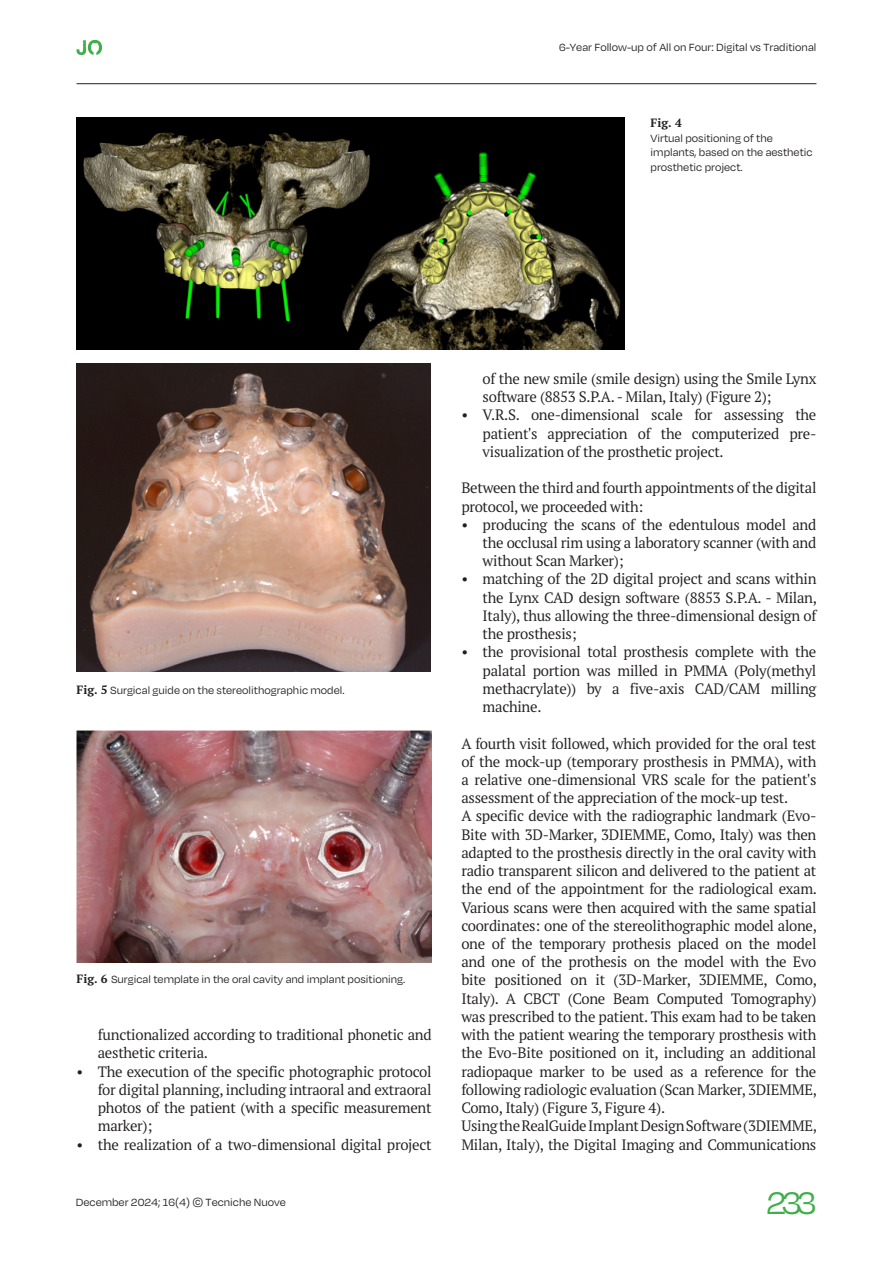
<style>
.page{position:relative;width:893px;height:1263px;background:#fff}
.page>*{position:absolute;margin:0;border:0;box-sizing:border-box;transform-origin:0 0}
.t1{font:36px "Degular";color:#40ae49}
.t2{font:15px/18.3px "PT Serif Pro";letter-spacing:-.02em;color:#231f20;text-align:justify}
.t3{font:12px/14.4px "Degular";color:#231f20}
.t4{font:700 12px "PT Serif Pro";color:#231f20}
.s1{font-family:"PT Serif Pro";font-weight:700}
</style>
<div class="page">
<hr style="left:77px;top:83px;width:739px;height:1px;background:#231f20">
<svg style="left:77px;top:40px;width:25px;height:15px"></svg>
<img style="left:77px;top:118px;width:547px;height:231px">
<img style="left:77px;top:364px;width:353px;height:308px">
<img style="left:77px;top:730px;width:354px;height:232px">
<p class="t3" style="left:559px;top:40px;width:259px">6-Year Follow-up of All on Four: Digital vs Traditional</p>
<p class="t4" style="left:651px;top:115px;width:33px">Fig. 4</p>
<p class="t3" style="left:651px;top:130px;width:164px">Virtual positioning of the implants, based on the aesthetic prosthetic project.</p>
<p class="t3" style="left:77px;top:682px;width:269px"><span class="s1">Fig. 5</span> Surgical guide on the stereolithographic model.</p>
<p class="t3" style="left:77px;top:972px;width:330px"><span class="s1">Fig. 6</span> Surgical template in the oral cavity and implant positioning.</p>
<p class="t2" style="left:98px;top:1025px;width:335px">functionalized according to traditional phonetic and aesthetic criteria.</p>
<p class="t2" style="left:98px;top:1062px;width:335px;text-indent:-21px">• The execution of the specific photographic protocol for digital planning, including intraoral and extraoral photos of the patient (with a specific measurement marker);</p>
<p class="t2" style="left:77px;top:1135px;width:357px">• the realization of a two-dimensional digital project</p>
<p class="t2" style="left:483px;top:369px;width:335px">of the new smile (smile design) using the Smile Lynx software (8853 S.P.A. - Milan, Italy) (Figure 2);</p>
<p class="t2" style="left:483px;top:406px;width:335px;text-indent:-21px">• V.R.S. one-dimensional scale for assessing the patient's appreciation of the computerized pre&shy;visualization of the prosthetic project.</p>
<p class="t2" style="left:461px;top:479px;width:357px">Between the third and fourth appointments of the digital protocol, we proceeded with:</p>
<p class="t2" style="left:483px;top:515px;width:335px;text-indent:-21px">• producing the scans of the edentulous model and the occlusal rim using a laboratory scanner (with and without Scan Marker);</p>
<p class="t2" style="left:483px;top:570px;width:336px;text-indent:-21px">• matching of the 2D digital project and scans within the Lynx CAD design software (8853 S.P.A. - Milan, Italy), thus allowing the three-dimensional design of the prosthesis;</p>
<p class="t2" style="left:483px;top:643px;width:335px;text-indent:-21px">• the provisional total prosthesis complete with the palatal portion was milled in PMMA (Poly(methyl methacrylate)) by a five-axis CAD/CAM milling machine.</p>
<p class="t2" style="left:461px;top:734px;width:357px;text-align:left">A fourth visit followed, which provided for the oral test of the mock-up (temporary prosthesis in PMMA), with a relative one-dimensional VRS scale for the patient's assessment of the appreciation of the mock-up test.<br>A specific device with the radiographic landmark (Evo-Bite with 3D-Marker, 3DIEMME, Como, Italy) was then adapted to the prosthesis directly in the oral cavity with radio transparent silicon and delivered to the patient at the end of the appointment for the radiological exam.<br>Various scans were then acquired with the same spatial coordinates: one of the stereolithographic model alone, one of the temporary prothesis placed on the model and one of the prothesis on the model with the Evo bite positioned on it (3D-Marker, 3DIEMME, Como, Italy). A CBCT (Cone Beam Computed Tomography) was prescribed to the patient. This exam had to be taken with the patient wearing the temporary prosthesis with the Evo-Bite positioned on it, including an additional radiopaque marker to be used as a reference for the following radiologic evaluation (Scan Marker, 3DIEMME, Como, Italy) (Figure 3, Figure 4).<br>Using the RealGuide Implant Design Software (3DIEMME, Milan, Italy), the Digital Imaging and Communications</p>
<p class="t3" style="left:76px;top:1195px;width:212px">December 2024; 16(4) © Tecniche Nuove</p>
<h1 class="t1" style="left:766px;top:1181px;width:52px">233</h1>
</div>
